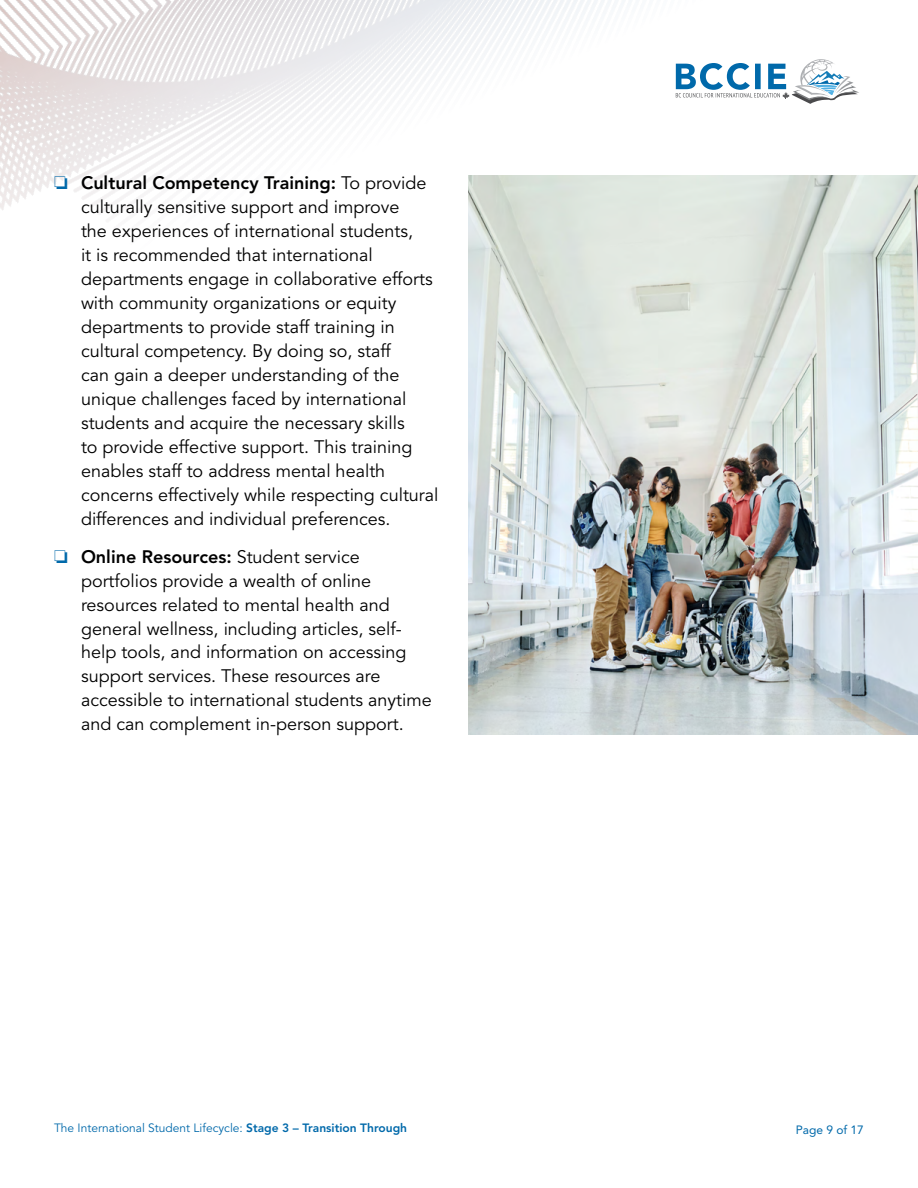
<style>
.page{position:relative;width:918px;height:1188px;background:#fff}
.page>*{position:absolute;margin:0;border:0;box-sizing:border-box;transform-origin:0 0}
.t1{font:18px/24px "Avenir LT Std";color:#000}
.t2{font:12px "Avenir LT Std";color:#0069aa}
.t3{font:12px "Avenir LT Std";color:#0069aa}
.s1{color:#0069aa}
.s2{font-weight:800}
</style>
<div class="page">
<img style="left:0;top:0;width:918px;height:214px">
<img style="left:468px;top:176px;width:450px;height:558px">
<p class="t1" style="left:81px;top:171px;width:359px;text-indent:-27px"><span class="s1">❏</span> <span class="s2">Cultural Competency Training:</span> To provide culturally sensitive support and improve<br>the experiences of international students,<br>it is recommended that international departments engage in collaborative efforts with community organizations or equity departments to provide staff training in cultural competency. By doing so, staff<br>can gain a deeper understanding of the unique challenges faced by international students and acquire the necessary skills<br>to provide effective support. This training enables staff to address mental health concerns effectively while respecting cultural differences and individual preferences.</p>
<p class="t1" style="left:81px;top:545px;width:352px;text-indent:-27px"><span class="s1">❏</span> <span class="s2">Online Resources:</span> Student service portfolios provide a wealth of online resources related to mental health and general wellness, including articles, self&shy;help tools, and information on accessing support services. These resources are accessible to international students anytime and can complement in-person support.</p>
<p class="t2" style="left:54px;top:1121px;width:355px">The International Student Lifecycle: <span class="s2">Stage 3 – Transition Through</span></p>
<p class="t3" style="left:796px;top:1123px;width:70px">Page 9 of 17</p>
</div>
